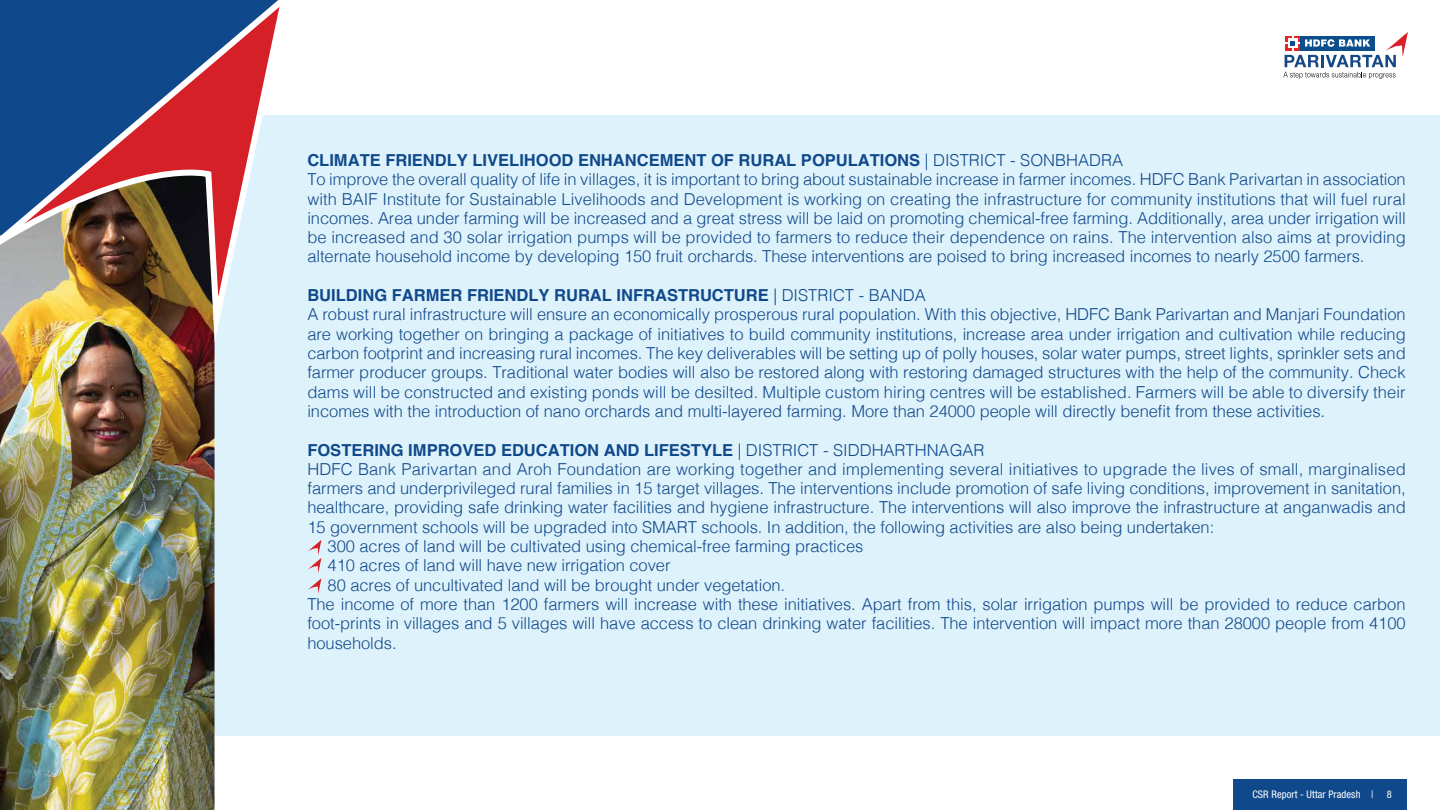
<style>
.page{position:relative;width:1440px;height:810px;background:#fff}
.page>*{position:absolute;margin:0;border:0;box-sizing:border-box;transform-origin:0 0}
.t1{font:300 16.5px/19.3px "Helvetica";letter-spacing:-.005em;color:#10498b}
.t2{font:700 16.5px "Helvetica";color:#10498b}
.t3{font:condensed 10.5px "Helvetica Neue LT Std";letter-spacing:.01em;color:#fff}
.s1{font-weight:700}
.s2{font-weight:300}
</style>
<div class="page">
<div style="left:198px;top:115px;width:1242px;height:621px;background:#def2fb"></div>
<img style="left:0;top:327px;width:218px;height:483px">
<img style="left:0;top:0;width:280px;height:327px">
<div style="left:1234px;top:779px;width:173px;height:31px;background:#10498b"></div>
<svg style="left:1283px;top:32px;width:125px;height:47px"></svg>
<svg style="left:308px;top:540px;width:13px;height:54px"></svg>
<p class="t1" style="left:307px;top:149px;width:1100px"><span class="s1">CLIMATE FRIENDLY LIVELIHOOD ENHANCEMENT OF RURAL POPULATIONS</span> | DISTRICT - SONBHADRA<br>To improve the overall quality of life in villages, it is important to bring about sustainable increase in farmer incomes. HDFC Bank Parivartan in association with BAIF Institute for Sustainable Livelihoods and Development is working on creating the infrastructure for community institutions that will fuel rural incomes. Area under farming will be increased and a great stress will be laid on promoting chemical-free farming. Additionally, area under irrigation will be increased and 30 solar irrigation pumps will be provided to farmers to reduce their dependence on rains. The intervention also aims at providing alternate household income by developing 150 fruit orchards. These interventions are poised to bring increased incomes to nearly 2500 farmers.</p>
<p class="t1" style="left:307px;top:284px;width:1100px"><span class="s1">BUILDING FARMER FRIENDLY RURAL INFRASTRUCTURE</span> | DISTRICT - BANDA<br>A robust rural infrastructure will ensure an economically prosperous rural population. With this objective, HDFC Bank Parivartan and Manjari Foundation are working together on bringing a package of initiatives to build community institutions, increase area under irrigation and cultivation while reducing carbon footprint and increasing rural incomes. The key deliverables will be setting up of polly houses, solar water pumps, street lights, sprinkler sets and farmer producer groups. Traditional water bodies will also be restored along with restoring damaged structures with the help of the community. Check dams will be constructed and existing ponds will be desilted. Multiple custom hiring centres will be established. Farmers will be able to diversify their incomes with the introduction of nano orchards and multi-layered farming. More than 24000 people will directly benefit from these activities.</p>
<p class="t2" style="left:307px;top:440px;width:679px">FOSTERING IMPROVED EDUCATION AND LIFESTYLE <span class="s2">| DISTRICT - SIDDHARTHNAGAR</span></p>
<p class="t1" style="left:307px;top:458px;width:1100px">HDFC Bank Parivartan and Aroh Foundation are working together and implementing several initiatives to upgrade the lives of small, marginalised</p>
<p class="t1" style="left:307px;top:478px;width:1100px">farmers and underprivileged rural families in 15 target villages. The interventions include promotion of safe living conditions, improvement in sanitation,</p>
<p class="t1" style="left:307px;top:497px;width:1100px">healthcare, providing safe drinking water facilities and hygiene infrastructure. The interventions will also improve the infrastructure at anganwadis and</p>
<p class="t1" style="left:307px;top:516px;width:908px">15 government schools will be upgraded into SMART schools. In addition, the following activities are also being undertaken:</p>
<p class="t1" style="left:328px;top:535px;width:537px">300 acres of land will be cultivated using chemical-free farming practices</p>
<p class="t1" style="left:328px;top:555px;width:344px">410 acres of land will have new irrigation cover</p>
<p class="t1" style="left:328px;top:574px;width:459px">80 acres of uncultivated land will be brought under vegetation.</p>
<p class="t1" style="left:307px;top:593px;width:1100px">The income of more than 1200 farmers will increase with these initiatives. Apart from this, solar irrigation pumps will be provided to reduce carbon</p>
<p class="t1" style="left:307px;top:613px;width:1100px">foot-prints in villages and 5 villages will have access to clean drinking water facilities. The intervention will impact more than 28000 people from 4100</p>
<p class="t1" style="left:307px;top:632px;width:91px">households.</p>
<p class="t3" style="left:1252px;top:788px;width:123px">CSR Report - Uttar Pradesh |</p>
<p class="t3" style="left:1387px;top:788px;width:7px">8</p>
</div>
